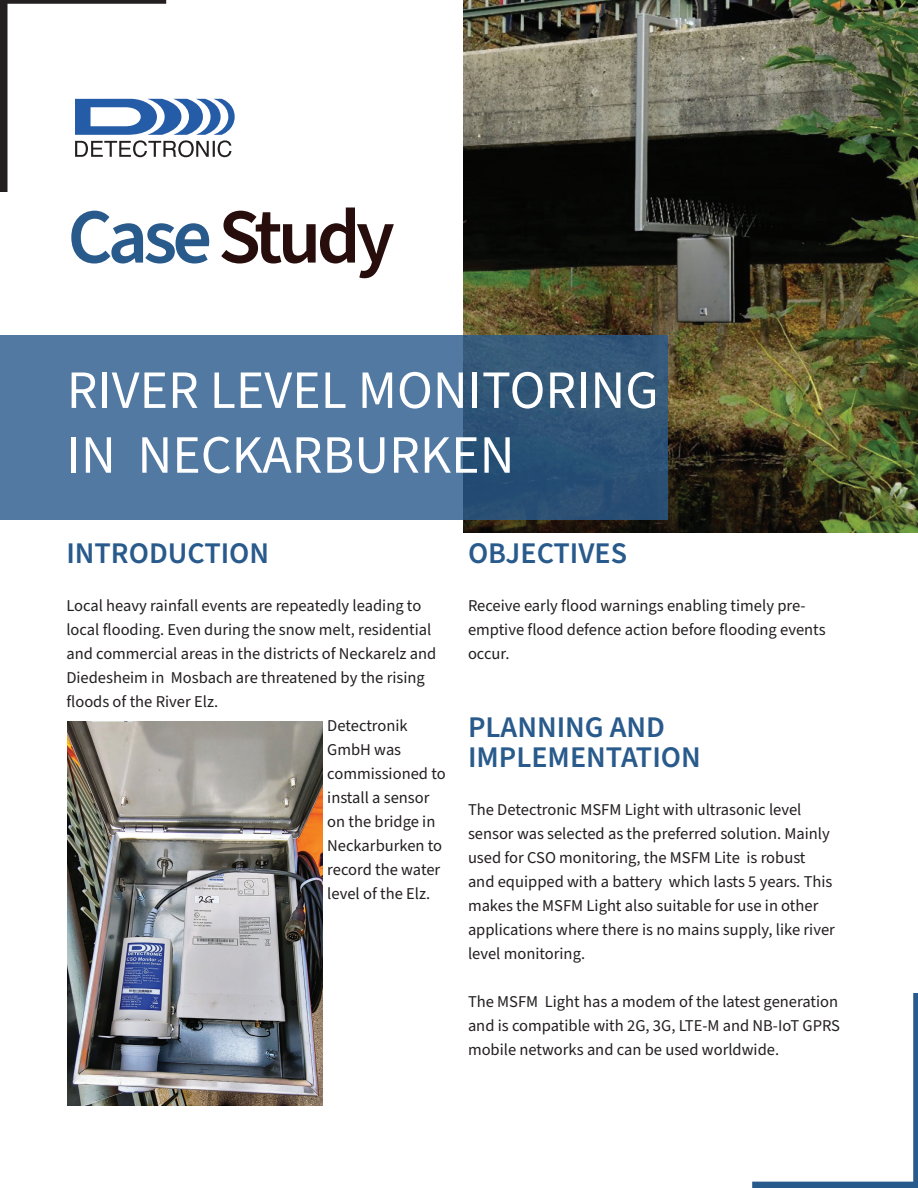
<style>
.page{position:relative;width:918px;height:1188px;background:#fff}
.page>*{position:absolute;margin:0;border:0;box-sizing:border-box;transform-origin:0 0}
.t1{font:600 78px "Source Sans Pro";letter-spacing:-.06em;color:#280d0d}
.t2{font:54px/64.8px "Source Sans Pro";color:#fff}
.t3{font:600 30px/30px "Source Sans Pro";color:#295a8c}
.t4{font:16.5px/24px "Source Sans Pro";color:#231f20}
.s1{color:#295a8c}
</style>
<div class="page">
<svg style="left:8px;top:0;width:158px;height:4px"></svg>
<div style="left:752px;top:1182px;width:166px;height:6px;background:#295a8c"></div>
<div style="left:0;top:0;width:8px;height:192px;background:#231f20"></div>
<div style="left:913px;top:993px;width:5px;height:195px;background:#295a8c"></div>
<svg style="left:75px;top:99px;width:160px;height:58px"></svg>
<img style="left:464px;top:0;width:454px;height:533px">
<img style="left:68px;top:722px;width:255px;height:384px">
<svg style="left:0;top:335px;width:668px;height:184px;background:#466d94"></svg>
<h1 class="t1" style="left:68px;top:185px;width:329px"><span class="s1">Case</span> Study</h1>
<h2 class="t2" style="left:67px;top:359px;width:593px">RIVER LEVEL MONITORING<br>IN NECKARBURKEN</h2>
<h3 class="t3" style="left:66px;top:539px;width:204px">INTRODUCTION</h3>
<p class="t4" style="left:66px;top:594px;width:356px">Local heavy rainfall events are repeatedly leading to</p>
<p class="t4" style="left:66px;top:618px;width:367px">local flooding. Even during the snow melt, residential</p>
<p class="t4" style="left:66px;top:642px;width:372px">and commercial areas in the districts of Neckarelz and</p>
<p class="t4" style="left:66px;top:666px;width:360px">Diedesheim in Mosbach are threatened by the rising</p>
<p class="t4" style="left:66px;top:690px;width:153px">floods of the River Elz.</p>
<p class="t4" style="left:327px;top:714px;width:82px">Detectronik</p>
<p class="t4" style="left:327px;top:738px;width:75px">GmbH was</p>
<p class="t4" style="left:327px;top:762px;width:120px">commissioned to</p>
<p class="t4" style="left:327px;top:786px;width:104px">install a sensor</p>
<p class="t4" style="left:327px;top:810px;width:110px">on the bridge in</p>
<p class="t4" style="left:327px;top:834px;width:116px">Neckarburken to</p>
<p class="t4" style="left:327px;top:858px;width:115px">record the water</p>
<p class="t4" style="left:327px;top:882px;width:104px">level of the Elz.</p>
<h3 class="t3" style="left:468px;top:539px;width:161px">OBJECTIVES</h3>
<p class="t4" style="left:468px;top:594px;width:359px">Receive early flood warnings enabling timely pre&shy;emptive flood defence action before flooding events occur.</p>
<h3 class="t3" style="left:468px;top:713px;width:234px">PLANNING AND<br>IMPLEMENTATION</h3>
<p class="t4" style="left:468px;top:798px;width:368px">The Detectronic MSFM Light with ultrasonic level sensor was selected as the preferred solution. Mainly used for CSO monitoring, the MSFM Lite is robust and equipped with a battery which lasts 5 years. This makes the MSFM Light also suitable for use in other applications where there is no mains supply, like river level monitoring.</p>
<p class="t4" style="left:468px;top:990px;width:374px;text-align:justify">The MSFM Light has a modem of the latest generation and is compatible with 2G, 3G, LTE-M and NB-IoT GPRS mobile networks and can be used worldwide.</p>
</div>
